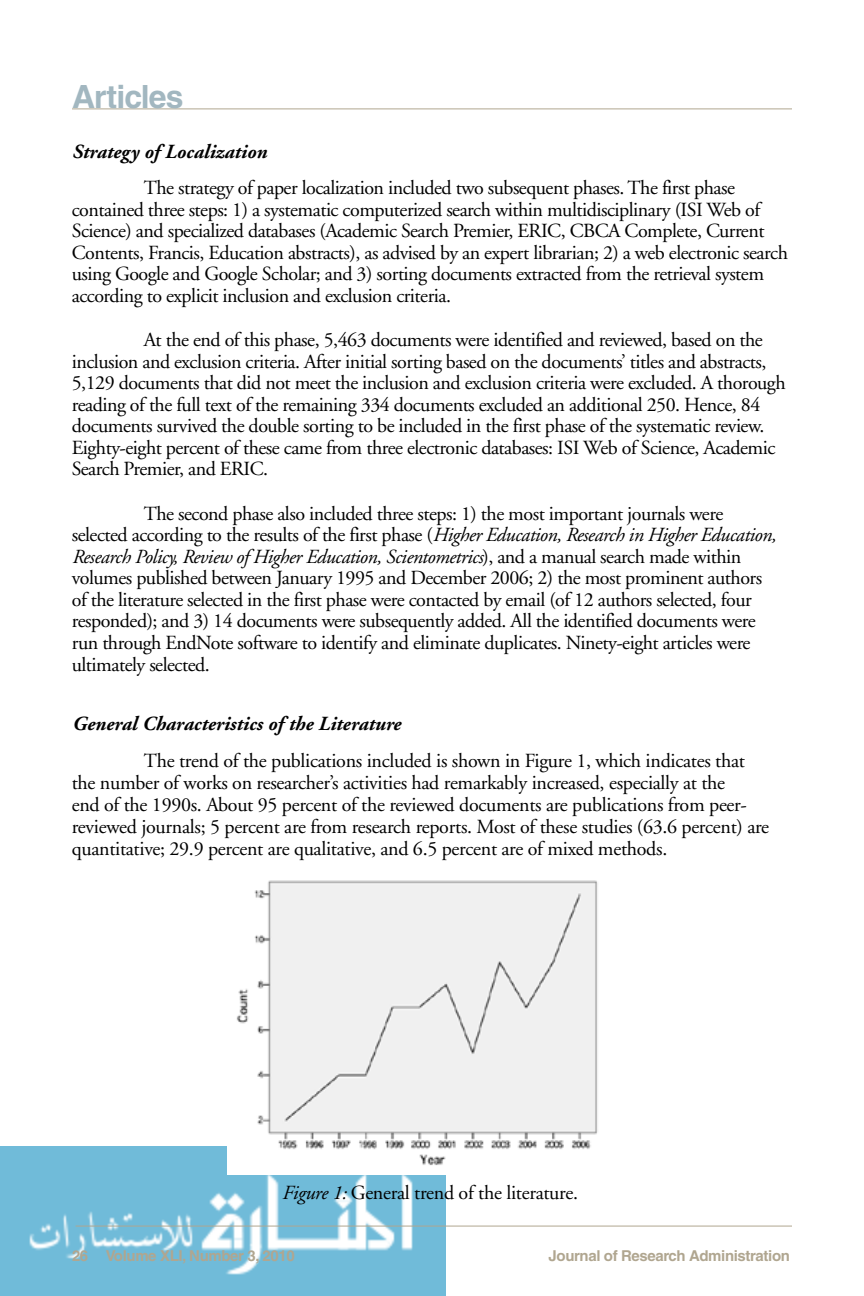
<style>
.page{position:relative;width:864px;height:1296px;background:#fff}
.page>*{position:absolute;margin:0;border:0;box-sizing:border-box;transform-origin:0 0}
.t1{font:700 32px "Helvetica";letter-spacing:-.025em;color:#a2b7c0}
.t2{font:20px/21.6px "Adobe Garamond";letter-spacing:-.025em;color:#000}
.t3{font:italic 700 20px "Adobe Garamond";color:#000}
.t4{font:700 15px "Helvetica";letter-spacing:-.025em;color:#b0a690}
.s1{font-style:italic}
</style>
<div class="page">
<img style="left:0;top:1146px;width:446px;height:150px">
<hr style="left:72px;top:108px;width:720px;height:1px;background:#b0a690">
<hr style="left:76px;top:1226px;width:716px;height:1px;background:#b0a690">
<img style="left:227px;top:880px;width:371px;height:294px">
<h1 class="t1" style="left:72px;top:78px;width:113px">Articles</h1>
<p class="t3" style="left:72px;top:141px;width:196px">Strategy of Localization</p>
<p class="t2" style="left:72px;top:178px;width:718px;text-indent:72px">The strategy of paper localization included two subsequent phases. The first phase contained three steps: 1) a systematic computerized search within multidisciplinary (ISI Web of Science) and specialized databases (Academic Search Premier, ERIC, CBCA Complete, Current Contents, Francis, Education abstracts), as advised by an expert librarian; 2) a web electronic search using Google and Google Scholar; and 3) sorting documents extracted from the retrieval system according to explicit inclusion and exclusion criteria.</p>
<p class="t2" style="left:72px;top:330px;width:715px;text-indent:72px">At the end of this phase, 5,463 documents were identified and reviewed, based on the inclusion and exclusion criteria. After initial sorting based on the documents’ titles and abstracts, 5,129 documents that did not meet the inclusion and exclusion criteria were excluded. A thorough reading of the full text of the remaining 334 documents excluded an additional 250. Hence, 84 documents survived the double sorting to be included in the first phase of the systematic review.<br>Eighty-eight percent of these came from three electronic databases: ISI Web of Science, Academic Search Premier, and ERIC.</p>
<p class="t2" style="left:72px;top:503px;width:706px;text-indent:72px">The second phase also included three steps: 1) the most important journals were selected according to the results of the first phase (<span class="s1">Higher Education, Research in Higher Education, Research Policy, Review of Higher Education, Scientometrics</span>), and a manual search made within volumes published between January 1995 and December 2006; 2) the most prominent authors of the literature selected in the first phase were contacted by email (of 12 authors selected, four responded); and 3) 14 documents were subsequently added. All the identified documents were run through EndNote software to identify and eliminate duplicates. Ninety-eight articles were ultimately selected.</p>
<p class="t3" style="left:72px;top:713px;width:330px">General Characteristics of the Literature</p>
<p class="t2" style="left:72px;top:750px;width:699px;text-indent:72px">The trend of the publications included is shown in Figure 1, which indicates that the number of works on researcher’s activities had remarkably increased, especially at the<br>end of the 1990s. About 95 percent of the reviewed documents are publications from peer&shy;reviewed journals; 5 percent are from research reports. Most of these studies (63.6 percent) are quantitative; 29.9 percent are qualitative, and 6.5 percent are of mixed methods.</p>
<p class="t2" style="left:282px;top:1182px;width:298px"><span class="s1">Figure 1:</span> General trend of the literature.</p>
<p class="t4" style="left:72px;top:1246px;width:224px">26 Volume XLI, Number 3, 2010</p>
<p class="t4" style="left:549px;top:1246px;width:243px">Journal of Research Administration</p>
</div>
